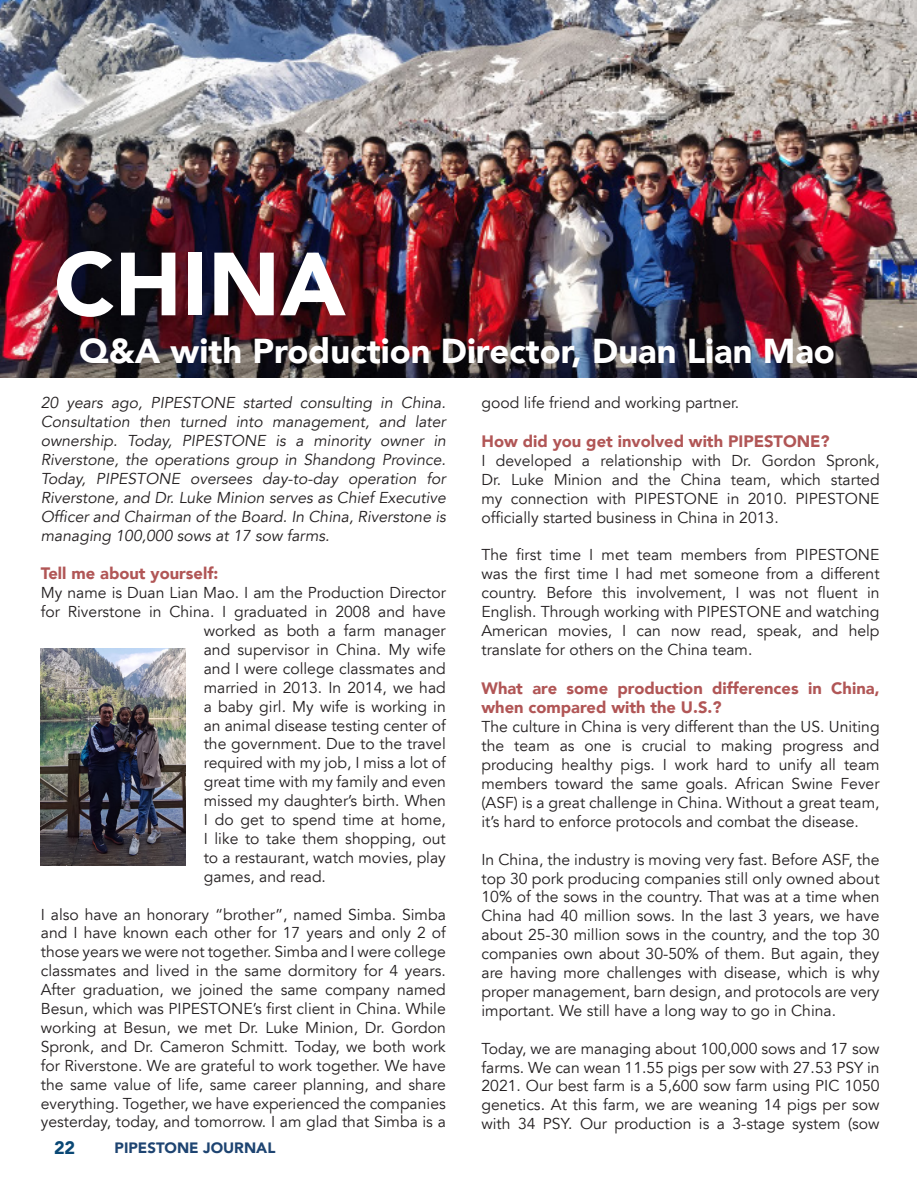
<style>
.page{position:relative;width:918px;height:1188px;background:#fff}
.page>*{position:absolute;margin:0;border:0;box-sizing:border-box;transform-origin:0 0}
.t1{font:900 88.5px "Avenir LT";color:#fff}
.t2{font:900 34.5px "Avenir LT";color:#fff}
.t3{font:900 18px "Avenir LT";color:#0a4875}
.t4{font:900 16.5px/19.8px "Avenir LT";color:#b15656}
.t5{font:15.75px/18.9px "Avenir LT";color:#231f20;text-align:justify}
.t6{font:italic 15.75px/18.9px "Avenir LT";color:#231f20;text-align:justify}
.t7{font:900 15px "Avenir LT";color:#1e4471}
</style>
<div class="page">
<img style="left:0;top:0;width:917px;height:378px">
<img style="left:41px;top:649px;width:145px;height:217px">
<p class="t1" style="left:54px;top:231px;width:293px">CHINA</p>
<p class="t2" style="left:79px;top:330px;width:757px">Q&amp;A with Production Director, Duan Lian Mao</p>
<p class="t6" style="left:41px;top:394px;width:407px">20 years ago, PIPESTONE started consulting in China.<br>Consultation then turned into management, and later ownership. Today, PIPESTONE is a minority owner in Riverstone, the operations group in Shandong Province.<br>Today, PIPESTONE oversees day-to-day operation for Riverstone, and Dr. Luke Minion serves as Chief Executive Officer and Chairman of the Board. In China, Riverstone is managing 100,000 sows at 17 sow farms.</p>
<p class="t4" style="left:41px;top:564px;width:179px">Tell me about yourself:</p>
<p class="t5" style="left:41px;top:584px;width:407px">My name is Duan Lian Mao. I am the Production Director</p>
<p class="t5" style="left:41px;top:603px;width:406px">for Riverstone in China. I graduated in 2008 and have</p>
<p class="t5" style="left:204px;top:622px;width:244px">worked as both a farm manager</p>
<p class="t5" style="left:204px;top:641px;width:244px">and supervisor in China. My wife</p>
<p class="t5" style="left:204px;top:659px;width:244px">and I were college classmates and</p>
<p class="t5" style="left:204px;top:678px;width:244px">married in 2013. In 2014, we had</p>
<p class="t5" style="left:204px;top:697px;width:244px">a baby girl. My wife is working in</p>
<p class="t5" style="left:204px;top:716px;width:244px">an animal disease testing center of</p>
<p class="t5" style="left:204px;top:735px;width:244px">the government. Due to the travel</p>
<p class="t5" style="left:204px;top:754px;width:244px">required with my job, I miss a lot of</p>
<p class="t5" style="left:204px;top:773px;width:244px">great time with my family and even</p>
<p class="t5" style="left:204px;top:792px;width:244px">missed my daughter’s birth. When</p>
<p class="t5" style="left:204px;top:811px;width:244px">I do get to spend time at home,</p>
<p class="t5" style="left:204px;top:830px;width:244px">I like to take them shopping, out</p>
<p class="t5" style="left:204px;top:848px;width:244px">to a restaurant, watch movies, play</p>
<p class="t5" style="left:204px;top:867px;width:124px">games, and read.</p>
<p class="t5" style="left:41px;top:905px;width:407px">I also have an honorary “brother”, named Simba. Simba and I have known each other for 17 years and only 2 of those years we were not together. Simba and I were college classmates and lived in the same dormitory for 4 years.<br>After graduation, we joined the same company named Besun, which was PIPESTONE’s first client in China. While working at Besun, we met Dr. Luke Minion, Dr. Gordon Spronk, and Dr. Cameron Schmitt. Today, we both work for Riverstone. We are grateful to work together. We have the same value of life, same career planning, and share everything. Together, we have experienced the companies yesterday, today, and tomorrow. I am glad that Simba is a</p>
<p class="t5" style="left:482px;top:394px;width:259px">good life friend and working partner.</p>
<p class="t4" style="left:482px;top:431px;width:350px">How did you get involved with PIPESTONE?</p>
<p class="t5" style="left:482px;top:452px;width:400px">I developed a relationship with Dr. Gordon Spronk, Dr. Luke Minion and the China team, which started my connection with PIPESTONE in 2010. PIPESTONE officially started business in China in 2013.</p>
<p class="t5" style="left:482px;top:546px;width:400px">The first time I met team members from PIPESTONE was the first time I had met someone from a different country. Before this involvement, I was not fluent in English. Through working with PIPESTONE and watching American movies, I can now read, speak, and help translate for others on the China team.</p>
<p class="t4" style="left:482px;top:678px;width:400px">What are some production differences in China, when compared with the U.S.?</p>
<p class="t5" style="left:482px;top:718px;width:400px">The culture in China is very different than the US. Uniting the team as one is crucial to making progress and producing healthy pigs. I work hard to unify all team members toward the same goals. African Swine Fever (ASF) is a great challenge in China. Without a great team, it’s hard to enforce protocols and combat the disease.</p>
<p class="t5" style="left:482px;top:850px;width:400px">In China, the industry is moving very fast. Before ASF, the top 30 pork producing companies still only owned about 10% of the sows in the country. That was at a time when China had 40 million sows. In the last 3 years, we have about 25-30 million sows in the country, and the top 30 companies own about 30-50% of them. But again, they are having more challenges with disease, which is why proper management, barn design, and protocols are very important. We still have a long way to go in China.</p>
<p class="t5" style="left:482px;top:1039px;width:400px">Today, we are managing about 100,000 sows and 17 sow farms. We can wean 11.55 pigs per sow with 27.53 PSY in 2021. Our best farm is a 5,600 sow farm using PIC 1050 genetics. At this farm, we are weaning 14 pigs per sow with 34 PSY. Our production is a 3-stage system (sow</p>
<p class="t3" style="left:54px;top:1136px;width:23px">22</p>
<p class="t7" style="left:115px;top:1138px;width:162px">PIPESTONE JOURNAL</p>
</div>
